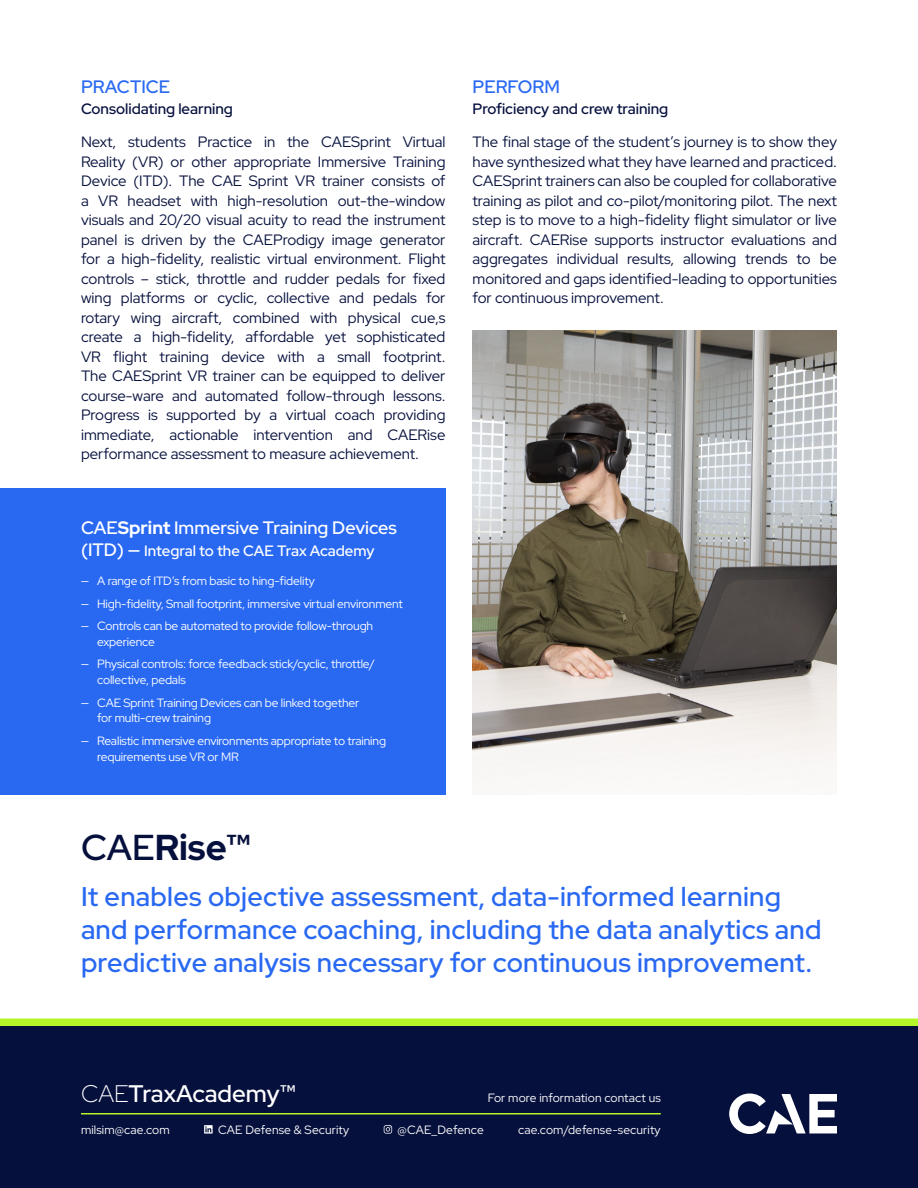
<style>
.page{position:relative;width:918px;height:1188px;background:#fff}
.page>*{position:absolute;margin:0;border:0;box-sizing:border-box;transform-origin:0 0}
.t1{font:700 36px "Red Hat Display";color:#06103d}
.t2{font:600 27px/33px "Red Hat Display";letter-spacing:.01em;color:#2969f2}
.t3{font:600 24px "Red Hat Display";color:#fff}
.t4{font:600 18px "Red Hat Display";color:#fff}
.t5{font:600 18px "Red Hat Display";color:#2969f2}
.t6{font:15px/19.5px "Red Hat Display";color:#06103d;text-align:justify}
.t7{font:600 15px "Red Hat Display";color:#06103d}
.t8{font:600 15px "Red Hat Display";color:#fff}
.t9{font:12px/15.8px "Red Hat Display";letter-spacing:-.01em;color:#fff}
.t10{font:12px "Red Hat Display";letter-spacing:.01em;color:#fff}
.s1{font-weight:700}
.s2{font-size:18px}
.s3{font-weight:600}
.s4{font-weight:300}
</style>
<div class="page">
<div style="left:0;top:1026px;width:918px;height:162px;background:#06103d"></div>
<div style="left:0;top:1018px;width:918px;height:8px;background:#b4f62a"></div>
<hr style="left:81px;top:1113px;width:580px;height:1px;background:#b4f62a">
<div style="left:0;top:488px;width:446px;height:307px;background:#2969f2"></div>
<img style="left:472px;top:330px;width:365px;height:449px">
<svg style="left:204px;top:1125px;width:9px;height:9px"></svg>
<svg style="left:384px;top:1125px;width:8px;height:9px"></svg>
<svg style="left:729px;top:1093px;width:108px;height:41px"></svg>
<p class="t5" style="left:81px;top:75px;width:91px">PRACTICE</p>
<p class="t7" style="left:81px;top:99px;width:154px">Consolidating learning</p>
<p class="t6" style="left:81px;top:132px;width:366px">Next, students Practice in the CAESprint Virtual Reality (VR) or other appropriate Immersive Training Device (ITD). The CAE Sprint VR trainer consists of a VR headset with high-resolution out-the-window visuals and 20/20 visual acuity to read the instrument panel is driven by the CAEProdigy image generator for a high-fidelity, realistic virtual environment. Flight controls – stick, throttle and rudder pedals for fixed wing platforms or cyclic, collective and pedals for rotary wing aircraft, combined with physical cue,s create a high-fidelity, affordable yet sophisticated VR flight training device with a small footprint.<br>The CAESprint VR trainer can be equipped to deliver course-ware and automated follow-through lessons.<br>Progress is supported by a virtual coach providing immediate, actionable intervention and CAERise performance assessment to measure achievement.</p>
<p class="t4" style="left:81px;top:516px;width:317px">CAE<span class="s1">Sprint</span> Immersive Training Devices</p>
<p class="t8" style="left:81px;top:541px;width:295px"><span class="s2">(ITD) —</span> Integral to the CAE Trax Academy</p>
<p class="t9" style="left:81px;top:573px;width:235px">— A range of ITD’s from basic to hing-fidelity</p>
<p class="t9" style="left:81px;top:595px;width:323px">— High-fidelity, Small footprint, immersive virtual environment</p>
<p class="t9" style="left:97px;top:618px;width:278px;text-indent:-16px">— Controls can be automated to provide follow-through experience</p>
<p class="t9" style="left:97px;top:656px;width:279px;text-indent:-16px">— Physical controls: force feedback stick/cyclic, throttle/ collective, pedals</p>
<p class="t9" style="left:97px;top:694px;width:264px;text-indent:-16px">— CAE Sprint Training Devices can be linked together for multi-crew training</p>
<p class="t9" style="left:97px;top:733px;width:290px;text-indent:-16px">— Realistic immersive environments appropriate to training requirements use VR or MR</p>
<p class="t5" style="left:472px;top:75px;width:89px">PERFORM</p>
<p class="t7" style="left:472px;top:99px;width:197px">Proficiency and crew training</p>
<p class="t6" style="left:472px;top:132px;width:366px">The final stage of the student’s journey is to show they have synthesized what they have learned and practiced.<br>CAESprint trainers can also be coupled for collaborative training as pilot and co-pilot/monitoring pilot. The next step is to move to a high-fidelity flight simulator or live aircraft. CAERise supports instructor evaluations and aggregates individual results, allowing trends to be monitored and gaps identified-leading to opportunities for continuous improvement.</p>
<h1 class="t1" style="left:81px;top:823px;width:172px"><span class="s3">CAE</span>Rise™</h1>
<h2 class="t2" style="left:81px;top:879px;width:742px">It enables objective assessment, data-informed learning and performance coaching, including the data analytics and predictive analysis necessary for continuous improvement.</h2>
<h3 class="t3" style="left:81px;top:1078px;width:217px"><span class="s4">CAE</span>TraxAcademy™</h3>
<p class="t10" style="left:488px;top:1090px;width:174px">For more information contact us</p>
<p class="t10" style="left:81px;top:1122px;width:90px">milsim@cae.com</p>
<p class="t10" style="left:218px;top:1122px;width:133px">CAE Defense &amp; Security</p>
<p class="t10" style="left:398px;top:1122px;width:88px">@CAE_Defence</p>
<p class="t10" style="left:518px;top:1122px;width:144px">cae.com/defense-security</p>
</div>
